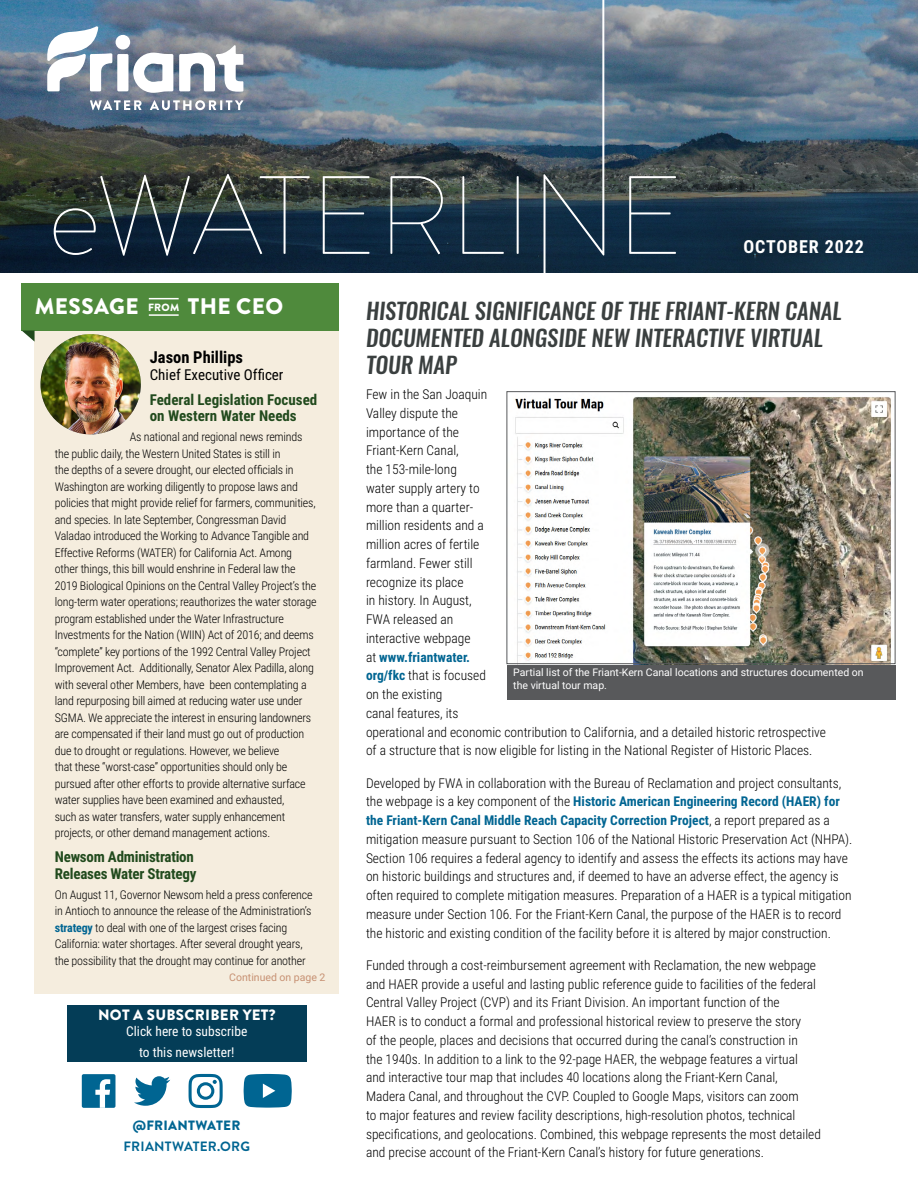
<style>
.page{position:relative;width:918px;height:1188px;background:#fff}
.page>*{position:absolute;margin:0;border:0;box-sizing:border-box;transform-origin:0 0}
.News_Headline__No_ba{font:italic 500 22.5px/27px "Oswald";color:#3a3f3f}
.Sidebar_Header{font:900 22.5px "Brandon Grotesque";letter-spacing:.02em;color:#fff}
.Date{font:700 18px "Roboto Condensed";letter-spacing:.05em;color:#fff}
.Sidebar_Name{font:700 16.5px "Roboto Condensed";color:#000}
.Sidebar_Header_A{font:700 15px/16.5px "Roboto Condensed";letter-spacing:-.015em;color:#214a1d}
.Sidebar_Title{font:15px "Roboto Condensed";color:#000}
.t1{font:900 15px "Brandon Grotesque";letter-spacing:.02em;color:#fff}
.Body{font:300 13.5px/18.8px "Roboto Condensed";color:#000}
.Body_-_Profile{font:13.5px "Roboto Condensed";color:#fff}
.t2{font:700 13.5px "Brandon Grotesque";letter-spacing:.02em;color:#006592}
.t3{font:900 13.5px "Brandon Grotesque";letter-spacing:.02em;color:#006592}
.Sidebar_Body{font:300 12px/16.5px "Roboto Condensed";letter-spacing:-.015em;color:#000}
.Caption__no_balance{font:10.5px/12.6px "Roboto";color:#fff}
.Continued{font:10.5px "Roboto";color:#c79173}
.t4{font:900 10.5px "Brandon Grotesque";color:#fff}
.s1{font-weight:700;color:#006592}
</style>
<div class="page">
<div style="left:35px;top:331px;width:304px;height:663px;background:#f5edde"></div>
<div style="left:22px;top:283px;width:317px;height:47px;background:#4f8a3c"></div>
<svg style="left:22px;top:331px;width:13px;height:11px"></svg>
<img style="left:0;top:0;width:918px;height:140px">
<svg style="left:0;top:140px;width:918px;height:133px;background:#2b3c43"></svg>
<div style="left:722px;top:218px;width:162px;height:58px;background:#000;opacity:.58"></div>
<hr style="left:149px;top:298px;width:30px;height:1px;background:#fff">
<hr style="left:149px;top:314px;width:30px;height:2px;background:#fff">
<svg style="left:47px;top:26px;width:7px;height:65px"></svg>
<img style="left:54px;top:0;width:622px;height:273px">
<div style="left:82px;top:1074px;width:33px;height:34px;background:#006592;border-radius:2px"></div>
<svg style="left:95px;top:1079px;width:15px;height:29px"></svg>
<svg style="left:134px;top:1076px;width:36px;height:30px"></svg>
<svg style="left:189px;top:1074px;width:34px;height:34px"></svg>
<svg style="left:244px;top:1074px;width:48px;height:34px;background:#1f779f"></svg>
<div style="left:67px;top:1005px;width:240px;height:57px;background:#043d57"></div>
<svg style="left:43px;top:346px;width:93px;height:75px"></svg>
<img style="left:41px;top:334px;width:100px;height:100px;border-radius:50px">
<div style="left:507px;top:664px;width:389px;height:36px;background:#58595b"></div>
<img style="left:515px;top:396px;width:376px;height:266px">
<div style="left:507px;top:391px;width:389px;height:273px;border:1px solid #58595b"></div>
<p class="Sidebar_Header" style="left:35px;top:291px;width:106px">MESSAGE</p>
<p class="Sidebar_Header" style="left:188px;top:291px;width:97px">THE CEO</p>
<p class="t4" style="left:148px;top:299px;width:33px">FROM</p>
<p class="Sidebar_Name" style="left:150px;top:346px;width:95px">Jason Phillips</p>
<p class="Sidebar_Title" style="left:150px;top:364px;width:135px">Chief Executive Officer</p>
<p class="Sidebar_Header_A" style="left:150px;top:391px;width:169px">Federal Legislation Focused on Western Water Needs</p>
<p class="Sidebar_Body" style="left:55px;top:428px;width:263px;text-indent:75px">As national and regional news reminds the public daily, the Western United States is still in<br>the depths of a severe drought, our elected officials in Washington are working diligently to propose laws and policies that might provide relief for farmers, communities, and species. In late September, Congressman David Valadao introduced the Working to Advance Tangible and Effective Reforms (WATER) for California Act. Among other things, this bill would enshrine in Federal law the 2019 Biological Opinions on the Central Valley Project’s the long-term water operations; reauthorizes the water storage program established under the Water Infrastructure Investments for the Nation (WIIN) Act of 2016; and deems “complete” key portions of the 1992 Central Valley Project Improvement Act. Additionally, Senator Alex Padilla, along with several other Members, have been contemplating a land repurposing bill aimed at reducing water use under SGMA. We appreciate the interest in ensuring landowners are compensated if their land must go out of production due to drought or regulations. However, we believe<br>that these “worst-case” opportunities should only be pursued after other efforts to provide alternative surface water supplies have been examined and exhausted,<br>such as water transfers, water supply enhancement projects, or other demand management actions.</p>
<p class="Sidebar_Header_A" style="left:55px;top:848px;width:143px">Newsom Administration<br>Releases Water Strategy</p>
<p class="Sidebar_Body" style="left:55px;top:886px;width:259px">On August 11, Governor Newsom held a press conference in Antioch to announce the release of the Administration’s <span class="s1">strategy</span> to deal with one of the largest crises facing California: water shortages. After several drought years, the possibility that the drought may continue for another</p>
<p class="Continued" style="left:229px;top:970px;width:98px">Continued on page 2</p>
<p class="t1" style="left:98px;top:1005px;width:179px">NOT A SUBSCRIBER YET?</p>
<p class="Body_-_Profile" style="left:126px;top:1022px;width:123px">Click here to subscribe</p>
<p class="Body_-_Profile" style="left:139px;top:1043px;width:97px">to this newsletter!</p>
<p class="t3" style="left:133px;top:1115px;width:109px">@FRIANTWATER</p>
<p class="t2" style="left:123px;top:1136px;width:128px">FRIANTWATER.ORG</p>
<p class="Date" style="left:743px;top:234px;width:122px">OCTOBER 2022</p>
<p class="News_Headline__No_ba" style="left:366px;top:297px;width:477px">HISTORICAL SIGNIFICANCE OF THE FRIANT-KERN CANAL<br>DOCUMENTED ALONGSIDE NEW INTERACTIVE VIRTUAL<br>TOUR MAP</p>
<p class="Body" style="left:366px;top:384px;width:462px">Few in the San Joaquin<br>Valley dispute the<br>importance of the<br>Friant-Kern Canal,<br>the 153-mile-long<br>water supply artery to<br>more than a quarter-<br>million residents and a<br>million acres of fertile<br>farmland. Fewer still<br>recognize its place<br>in history. In August,<br>FWA released an<br>interactive webpage<br>at <span class="s1">www.friantwater.<br>org/fkc</span> that is focused<br>on the existing<br>canal features, its<br>operational and economic contribution to California, and a detailed historic retrospective of a structure that is now eligible for listing in the National Register of Historic Places.</p>
<p class="Body" style="left:366px;top:773px;width:488px">Developed by FWA in collaboration with the Bureau of Reclamation and project consultants, the webpage is a key component of the <span class="s1">Historic American Engineering Record (HAER) for the Friant-Kern Canal Middle Reach Capacity Correction Project</span>, a report prepared as a mitigation measure pursuant to Section 106 of the National Historic Preservation Act (NHPA).<br>Section 106 requires a federal agency to identify and assess the effects its actions may have on historic buildings and structures and, if deemed to have an adverse effect, the agency is often required to complete mitigation measures. Preparation of a HAER is a typical mitigation measure under Section 106. For the Friant-Kern Canal, the purpose of the HAER is to record the historic and existing condition of the facility before it is altered by major construction.</p>
<p class="Body" style="left:366px;top:955px;width:456px">Funded through a cost-reimbursement agreement with Reclamation, the new webpage and HAER provide a useful and lasting public reference guide to facilities of the federal Central Valley Project (CVP) and its Friant Division. An important function of the<br>HAER is to conduct a formal and professional historical review to preserve the story<br>of the people, places and decisions that occurred during the canal’s construction in<br>the 1940s. In addition to a link to the 92-page HAER, the webpage features a virtual<br>and interactive tour map that includes 40 locations along the Friant-Kern Canal,<br>Madera Canal, and throughout the CVP. Coupled to Google Maps, visitors can zoom<br>to major features and review facility descriptions, high-resolution photos, technical specifications, and geolocations. Combined, this webpage represents the most detailed and precise account of the Friant-Kern Canal’s history for future generations.</p>
<p class="Caption__no_balance" style="left:513px;top:666px;width:352px">Partial list of the Friant-Kern Canal locations and structures documented on the virtual tour map.</p>
</div>
